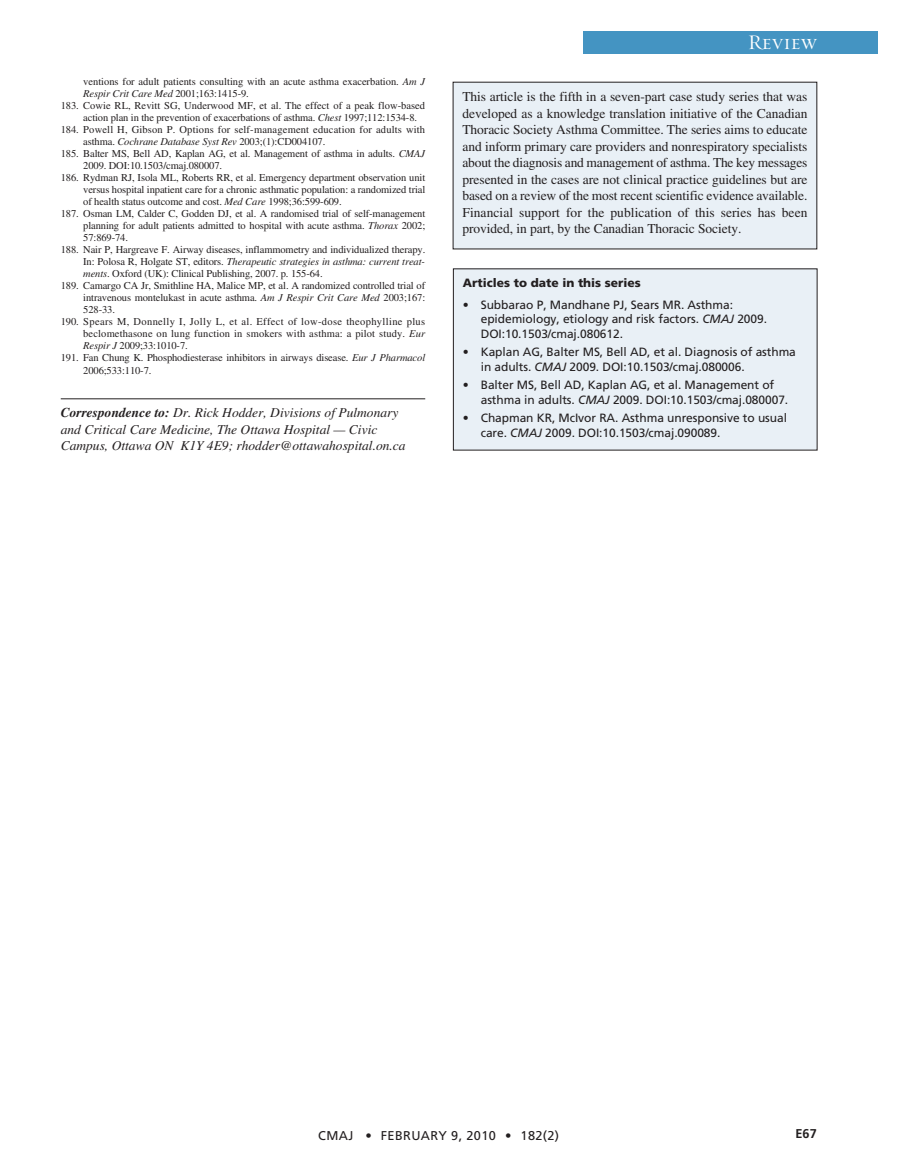
<style>
.page{position:relative;width:918px;height:1175px;background:#fff}
.page>*{position:absolute;margin:0;border:0;box-sizing:border-box;transform-origin:0 0}
.t1{font:21px "Requiem Display HTF Small Caps";letter-spacing:.005em;color:#fff}
.t2{font:13.5px/16.5px "Times";letter-spacing:-.005em;color:#231f20;text-align:justify}
.t3{font:italic 13.5px/16.5px "Times";color:#231f20}
.t4{font:12.75px "Frutiger";letter-spacing:.025em;color:#231f20}
.t5{font:700 12.75px "Frutiger";color:#231f20}
.t6{font:12px/14.2px "Frutiger";letter-spacing:-.005em;color:#231f20}
.t7{font:900 12px "Frutiger";color:#231f20}
.t8{font:10.5px "Times";letter-spacing:-.01em;color:#231f20}
.t9{font:10.5px "Times";letter-spacing:.015em;color:#231f20}
.t10{font:italic 10.5px "Times";letter-spacing:-.01em;color:#231f20}
.t11{font:10.5px "Times";letter-spacing:.03em;color:#231f20}
.s1{font-style:italic}
.s2{font-style:normal}
.s3{font-weight:700}
</style>
<div class="page">
<div style="left:583px;top:32px;width:295px;height:22px;background:#4494c2"></div>
<hr style="left:61px;top:398px;width:364px;height:1px;background:#231f20">
<div style="left:453px;top:269px;width:364px;height:181px;background:#e9f0f6"></div>
<div style="left:453px;top:82px;width:364px;height:167px;background:#e9f0f6"></div>
<p class="t8" style="left:83px;top:78px;width:344px">ventions for adult patients consulting with an acute asthma exacerbation. <span class="s1">Am J</span></p>
<p class="t10" style="left:83px;top:90px;width:167px">Respir Crit Care Med <span class="s2">2001;163:1415-9.</span></p>
<p class="t8" style="left:61px;top:102px;width:366px">183. Cowie RL, Revitt SG, Underwood MF, et al. The effect of a peak flow-based</p>
<p class="t8" style="left:83px;top:114px;width:335px">action plan in the prevention of exacerbations of asthma. <span class="s1">Chest</span> 1997;112:1534-8.</p>
<p class="t9" style="left:61px;top:126px;width:366px">184. Powell H, Gibson P. Options for self-management education for adults with</p>
<p class="t8" style="left:83px;top:138px;width:244px">asthma. <span class="s1">Cochrane Database Syst Rev</span> 2003;(1):CD004107.</p>
<p class="t8" style="left:61px;top:150px;width:366px">185. Balter MS, Bell AD, Kaplan AG, et al. Management of asthma in adults. <span class="s1">CMAJ</span></p>
<p class="t8" style="left:83px;top:162px;width:140px">2009. DOI:10.1503/cmaj.080007.</p>
<p class="t8" style="left:61px;top:174px;width:366px">186. Rydman RJ, Isola ML, Roberts RR, et al. Emergency department observation unit</p>
<p class="t8" style="left:83px;top:186px;width:344px">versus hospital inpatient care for a chronic asthmatic population: a randomized trial</p>
<p class="t8" style="left:83px;top:198px;width:260px">of health status outcome and cost. <span class="s1">Med Care</span> 1998;36:599-609.</p>
<p class="t8" style="left:61px;top:210px;width:366px">187. Osman LM, Calder C, Godden DJ, et al. A randomised trial of self-management</p>
<p class="t8" style="left:83px;top:222px;width:344px">planning for adult patients admitted to hospital with acute asthma. <span class="s1">Thorax</span> 2002;</p>
<p class="t8" style="left:83px;top:234px;width:46px">57:869-74.</p>
<p class="t8" style="left:61px;top:246px;width:366px">188. Nair P, Hargreave F. Airway diseases, inflammometry and individualized therapy.</p>
<p class="t10" style="left:83px;top:258px;width:343px"><span class="s2">In: Polosa R, Holgate ST, editors.</span> Therapeutic strategies in asthma: current treat-</p>
<p class="t8" style="left:83px;top:270px;width:241px"><span class="s1">ments</span>. Oxford (UK): Clinical Publishing, 2007. p. 155-64.</p>
<p class="t8" style="left:61px;top:282px;width:366px">189. Camargo CA Jr, Smithline HA, Malice MP, et al. A randomized controlled trial of</p>
<p class="t8" style="left:83px;top:294px;width:344px">intravenous montelukast in acute asthma. <span class="s1">Am J Respir Crit Care Med</span> 2003; 167:</p>
<p class="t8" style="left:83px;top:306px;width:33px">528-33.</p>
<p class="t11" style="left:61px;top:318px;width:366px">190. Spears M, Donnelly I, Jolly L, et al. Effect of low-dose theophylline plus</p>
<p class="t9" style="left:83px;top:330px;width:343px">beclomethasone on lung function in smokers with asthma: a pilot study. <span class="s1">Eur</span></p>
<p class="t8" style="left:83px;top:342px;width:106px"><span class="s1">Respir J</span> 2009;33:1010-7.</p>
<p class="t8" style="left:61px;top:354px;width:366px">191. Fan Chung K. Phosphodiesterase inhibitors in airways disease. <span class="s1">Eur J Pharmacol</span></p>
<p class="t8" style="left:83px;top:366px;width:70px">2006; 533:110-7.</p>
<p class="t3" style="left:61px;top:405px;width:346px"><span class="s3">Correspondence to:</span> Dr. Rick Hodder, Divisions of Pulmonary and Critical Care Medicine, The Ottawa Hospital — Civic<br>Campus, Ottawa ON K1Y 4E9; rhodder@ottawahospital.on.ca</p>
<h1 class="t1" style="left:748px;top:30px;width:71px">Review</h1>
<p class="t2" style="left:462px;top:89px;width:347px">This article is the fifth in a seven-part case study series that was developed as a knowledge translation initiative of the Canadian Thoracic Society Asthma Committee. The series aims to educate and inform primary care providers and nonrespiratory specialists about the diagnosis and management of asthma. The key messages presented in the cases are not clinical practice guidelines but are based on a review of the most recent scientific evidence available.<br>Financial support for the publication of this series has been provided, in part, by the Canadian Thoracic Society.</p>
<p class="t7" style="left:463px;top:278px;width:180px">Articles to date in this series</p>
<p class="t6" style="left:481px;top:298px;width:288px;text-indent:-18px">• Subbarao P, Mandhane PJ, Sears MR. Asthma: epidemiology, etiology and risk factors. <span class="s1">CMAJ</span> 2009.<br>DOI:10.1503 /cmaj.080612.</p>
<p class="t6" style="left:481px;top:346px;width:317px;text-indent:-18px">• Kaplan AG, Balter MS, Bell AD, et al. Diagnosis of asthma in adults. <span class="s1">CMAJ</span> 2009. DOI:10.1503/cmaj.080006.</p>
<p class="t6" style="left:481px;top:379px;width:309px;text-indent:-18px">• Balter MS, Bell AD, Kaplan AG, et al. Management of asthma in adults. <span class="s1">CMAJ</span> 2009. DOI:10.1503/cmaj.080007.</p>
<p class="t6" style="left:481px;top:412px;width:308px;text-indent:-18px">• Chapman KR, McIvor RA. Asthma unresponsive to usual care. <span class="s1">CMAJ</span> 2009. DOI:10.1503/cmaj.090089.</p>
<p class="t4" style="left:318px;top:1130px;width:242px">CMAJ • FEBRUARY 9, 2010 • 182(2)</p>
<p class="t5" style="left:796px;top:1128px;width:23px">E67</p>
</div>
